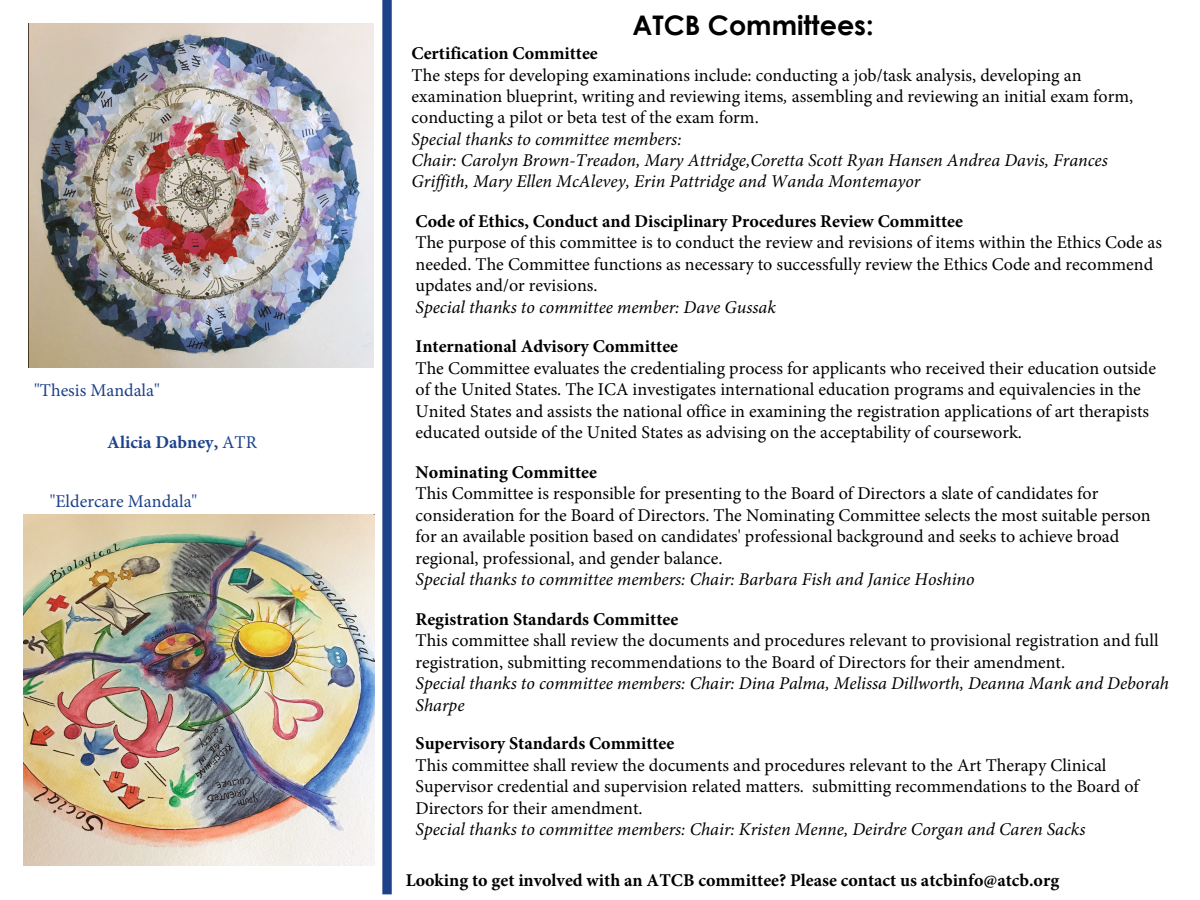
<style>
.page{position:relative;width:1200px;height:900px;background:#fff}
.page>*{position:absolute;margin:0;border:0;box-sizing:border-box;transform-origin:0 0}
.t1{font:700 27px "Century Gothic";color:#000}
.t2{font:18px/21.5px "Minion Pro";color:#000}
.t3{font:italic 18px/21.3px "Minion Pro";color:#000}
.t4{font:700 18px "Minion Pro";color:#000}
.t5{font:18px "Minion Pro";color:#1d4189}
.t6{font:700 18px "Minion Pro";color:#1e4289}
.s1{font-weight:400}
.s2{font-style:inherit}
.s3{font-style:italic}
</style>
<div class="page">
<div style="left:383px;top:0;width:9px;height:894px;background:#1e4289"></div>
<img style="left:29px;top:23px;width:344px;height:345px">
<img style="left:23px;top:515px;width:351px;height:350px">
<p class="t5" style="left:34px;top:378px;width:127px">"Thesis Mandala"</p>
<p class="t6" style="left:107px;top:430px;width:151px">Alicia Dabney, <span class="s1">ATR</span></p>
<p class="t5" style="left:50px;top:489px;width:149px">"Eldercare Mandala"</p>
<h1 class="t1" style="left:632px;top:5px;width:243px">ATCB Committee<span class="s2">s:</span></h1>
<p class="t4" style="left:412px;top:41px;width:188px">Certification Committee</p>
<p class="t2" style="left:412px;top:64px;width:723px">The steps for developing examinations include: conducting a job/task analysis, developing an examination blueprint, writing and reviewing items<span class="s3">,</span> assembling and reviewing an initial exam form, conducting a pilot or beta test of the exam form.</p>
<p class="t3" style="left:412px;top:128px;width:698px">Special thanks to committee members:<br>Chair: Carolyn Brown-Treadon, Mary Attridge,Coretta Scott Ryan Hansen Andrea Davis, Frances<br>Griffith, Mary Ellen McAlevey, Erin Pattridge and Wanda Montemayor</p>
<p class="t4" style="left:416px;top:209px;width:549px">Code of Ethics, Conduct and Disciplinary Procedures Review Committee</p>
<p class="t2" style="left:416px;top:232px;width:748px">The purpose of this committee is to conduct the review and revisions of items within the Ethics Code as needed. The Committee functions as necessary to successfully review the Ethics Code and recommend updates and/or revisions.</p>
<p class="t3" style="left:416px;top:297px;width:362px">Special thanks to committee member: Dave Gussak</p>
<p class="t4" style="left:416px;top:334px;width:264px">International Advisory Committee</p>
<p class="t2" style="left:416px;top:358px;width:742px">The Committee evaluates the credentialing process for applicants who received their education outside of the United States. The ICA investigates international education programs and equivalencies in the United States and assists the national office in examining the registration applications of art therapists educated outside of the United States as advising on the acceptability of coursework.</p>
<p class="t4" style="left:416px;top:459px;width:183px">Nominating Committee</p>
<p class="t2" style="left:416px;top:483px;width:737px">This Committee is responsible for presenting to the Board of Directors a slate of candidates for consideration for the Board of Directors. The Nominating Committee selects the most suitable person for an available position based on candidates' professional background and seeks to achieve broad regional, professional, and gender balance.</p>
<p class="t3" style="left:416px;top:569px;width:561px">Special thanks to committee members: Chair: Barbara Fish and Janice Hoshino</p>
<p class="t4" style="left:416px;top:606px;width:264px">Registration Standards Committee</p>
<p class="t2" style="left:416px;top:630px;width:745px">This committee shall review the documents and procedures relevant to provisional registration and full registration, submitting recommendations to the Board of Directors for their amendment.</p>
<p class="t3" style="left:416px;top:673px;width:755px">Special thanks to committee members: Chair: Dina Palma, Melissa Dillworth, Deanna Mank and Deborah<br>Sharpe</p>
<p class="t4" style="left:416px;top:731px;width:260px">Supervisory Standards Committee</p>
<p class="t2" style="left:416px;top:754px;width:725px">This committee shall review the documents and procedures relevant to the Art Therapy Clinical<br>Supervisor credential and supervision related matters. submitting recommendations to the Board of<br>Directors for their amendment.</p>
<p class="t3" style="left:416px;top:819px;width:671px">Special thanks to committee members: Chair: Kristen Menne, Deirdre Corgan and Caren Sacks</p>
<p class="t4" style="left:406px;top:867px;width:655px">Looking to get involved with an ATCB committee? Please contact us atcbinfo@atcb.org</p>
</div>
